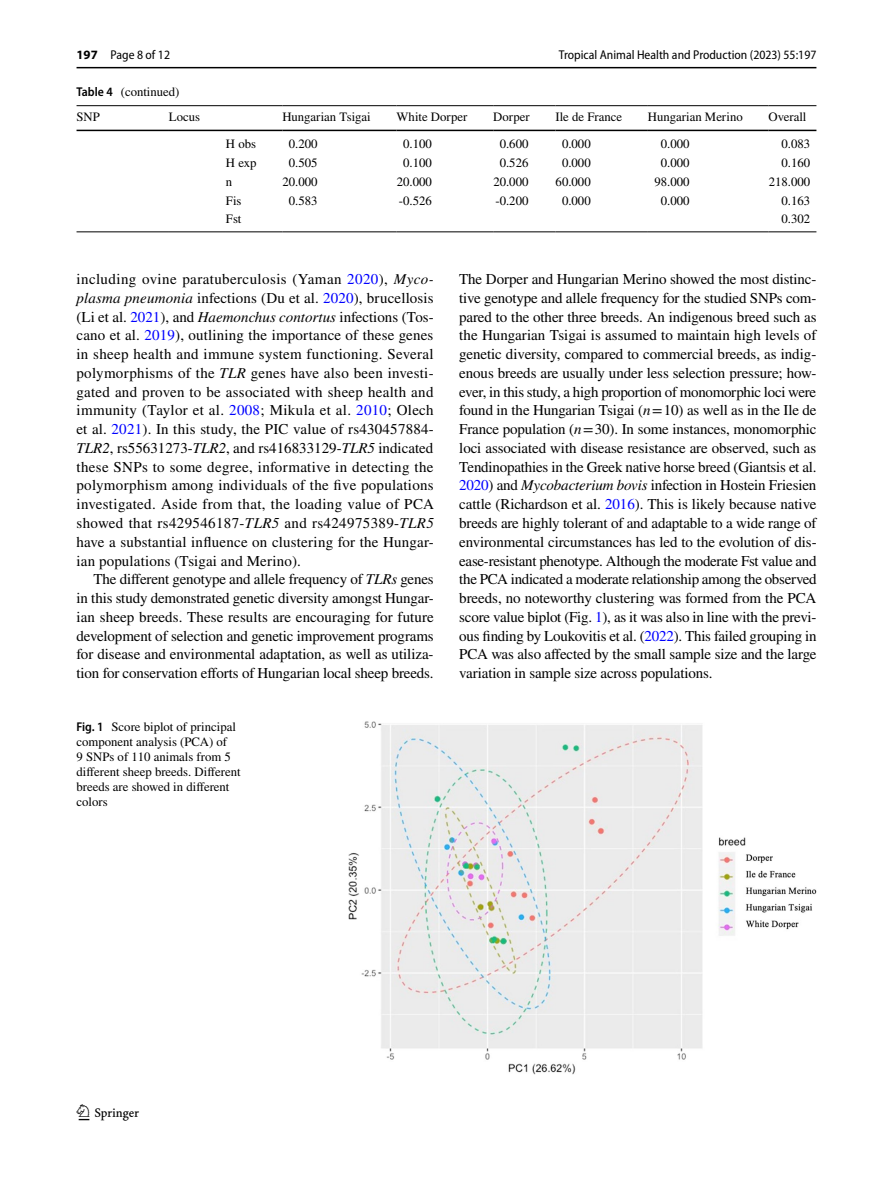
<style>
.page{position:relative;width:893px;height:1187px;background:#fff}
.page>*{position:absolute;margin:0;border:0;box-sizing:border-box;transform-origin:0 0}
.t1{font:22.5px "Springnew Regular 2";color:#000}
.t2{font:15px/18.8px "STIX";letter-spacing:-.01em;color:#000;text-align:justify}
.t3{font:12.75px/15px "STIX";color:#000}
.t4{font:semi-condensed 12.75px "Myriad Pro";color:#000}
.s1{font-weight:700;font-stretch:normal}
.s2{font-family:"Myriad Pro";font-weight:600;font-stretch:semi-condensed}
.s3{color:#00f}
.s4{font-style:italic}
</style>
<div class="page">
<hr style="left:77px;top:67px;width:739px;height:1px;background:#000">
<hr style="left:77px;top:105px;width:92px;height:1px;background:#000">
<hr style="left:77px;top:130px;width:92px;height:1px;background:#000">
<hr style="left:169px;top:105px;width:57px;height:1px;background:#000">
<hr style="left:169px;top:130px;width:57px;height:1px;background:#000">
<hr style="left:226px;top:105px;width:56px;height:1px;background:#000">
<hr style="left:226px;top:130px;width:56px;height:1px;background:#000">
<hr style="left:282px;top:105px;width:115px;height:1px;background:#000">
<hr style="left:282px;top:130px;width:115px;height:1px;background:#000">
<hr style="left:397px;top:105px;width:96px;height:1px;background:#000">
<hr style="left:397px;top:130px;width:96px;height:1px;background:#000">
<hr style="left:493px;top:105px;width:62px;height:1px;background:#000">
<hr style="left:493px;top:130px;width:62px;height:1px;background:#000">
<hr style="left:555px;top:105px;width:93px;height:1px;background:#000">
<hr style="left:555px;top:130px;width:93px;height:1px;background:#000">
<hr style="left:648px;top:105px;width:121px;height:1px;background:#000">
<hr style="left:648px;top:130px;width:121px;height:1px;background:#000">
<hr style="left:769px;top:105px;width:47px;height:1px;background:#000">
<hr style="left:769px;top:130px;width:47px;height:1px;background:#000">
<hr style="left:77px;top:231px;width:92px;height:1px;background:#000">
<hr style="left:169px;top:231px;width:57px;height:1px;background:#000">
<hr style="left:226px;top:231px;width:56px;height:1px;background:#000">
<hr style="left:282px;top:231px;width:115px;height:1px;background:#000">
<hr style="left:397px;top:231px;width:96px;height:1px;background:#000">
<hr style="left:493px;top:231px;width:62px;height:1px;background:#000">
<hr style="left:555px;top:231px;width:93px;height:1px;background:#000">
<hr style="left:648px;top:231px;width:121px;height:1px;background:#000">
<hr style="left:769px;top:231px;width:47px;height:1px;background:#000">
<img style="left:349px;top:721px;width:467px;height:352px">
<p class="t4" style="left:77px;top:48px;width:95px"><span class="s1">197</span> Page 8 of 12</p>
<p class="t4" style="left:559px;top:48px;width:259px">Tropical Animal Health and Production (2023) 55:197</p>
<p class="t3" style="left:77px;top:81px;width:105px;line-height:24.5px"><span class="s2">Table 4</span> (continued)<br>SNP</p>
<p class="t3" style="left:169px;top:110px;width:33px">Locus</p>
<p class="t3" style="left:282px;top:110px;width:90px">Hungarian Tsigai</p>
<p class="t3" style="left:397px;top:110px;width:72px">White Dorper</p>
<p class="t3" style="left:493px;top:110px;width:38px">Dorper</p>
<p class="t3" style="left:555px;top:110px;width:68px">Ile de France</p>
<p class="t3" style="left:648px;top:110px;width:96px">Hungarian Merino</p>
<p class="t3" style="left:769px;top:110px;width:39px">Overall</p>
<p class="t3" style="left:226px;top:137px;width:32px">H obs</p>
<p class="t3" style="left:289px;top:137px;width:30px">0.200</p>
<p class="t3" style="left:403px;top:137px;width:30px">0.100</p>
<p class="t3" style="left:500px;top:137px;width:30px">0.600</p>
<p class="t3" style="left:562px;top:137px;width:30px">0.000</p>
<p class="t3" style="left:661px;top:137px;width:30px">0.000</p>
<p class="t3" style="left:782px;top:137px;width:30px">0.083</p>
<p class="t3" style="left:226px;top:156px;width:32px">H exp</p>
<p class="t3" style="left:289px;top:156px;width:30px">0.505</p>
<p class="t3" style="left:403px;top:156px;width:30px">0.100</p>
<p class="t3" style="left:500px;top:156px;width:30px">0.526</p>
<p class="t3" style="left:562px;top:156px;width:30px">0.000</p>
<p class="t3" style="left:661px;top:156px;width:30px">0.000</p>
<p class="t3" style="left:782px;top:156px;width:30px">0.160</p>
<p class="t3" style="left:226px;top:175px;width:8px">n</p>
<p class="t3" style="left:282px;top:175px;width:37px">20.000</p>
<p class="t3" style="left:397px;top:175px;width:37px">20.000</p>
<p class="t3" style="left:493px;top:175px;width:37px">20.000</p>
<p class="t3" style="left:556px;top:175px;width:37px">60.000</p>
<p class="t3" style="left:654px;top:175px;width:37px">98.000</p>
<p class="t3" style="left:769px;top:175px;width:43px">218.000</p>
<p class="t3" style="left:226px;top:193px;width:17px">Fis</p>
<p class="t3" style="left:289px;top:193px;width:30px">0.583</p>
<p class="t3" style="left:399px;top:193px;width:34px">-0.526</p>
<p class="t3" style="left:495px;top:193px;width:34px">-0.200</p>
<p class="t3" style="left:562px;top:193px;width:30px">0.000</p>
<p class="t3" style="left:661px;top:193px;width:30px">0.000</p>
<p class="t3" style="left:782px;top:193px;width:30px">0.163</p>
<p class="t3" style="left:226px;top:212px;width:17px">Fst</p>
<p class="t3" style="left:782px;top:212px;width:30px">0.302</p>
<p class="t2" style="left:77px;top:271px;width:359px">including ovine paratuberculosis (Yaman <span class="s3">2020</span>), <span class="s4">Myco&shy;plasma pneumonia</span> infections (Du et al. <span class="s3">2020</span>), brucellosis (Li et al. <span class="s3">2021</span>), and <span class="s4">Haemonchus contortus</span> infections (Tos&shy;cano et al. <span class="s3">2019</span>), outlining the importance of these genes in sheep health and immune system functioning. Several polymorphisms of the <span class="s4">TLR</span> genes have also been investi&shy;gated and proven to be associated with sheep health and immunity (Taylor et al. <span class="s3">2008</span>; Mikula et al. <span class="s3">2010</span>; Olech et al. <span class="s3">2021</span>). In this study, the PIC value of rs430457884- <span class="s4">TLR2</span>, rs55631273-<span class="s4">TLR2</span>, and rs416833129-<span class="s4">TLR5</span> indicated these SNPs to some degree, informative in detecting the polymorphism among individuals of the five populations investigated. Aside from that, the loading value of PCA showed that rs429546187-<span class="s4">TLR5</span> and rs424975389-<span class="s4">TLR5 </span>have a substantial influence on clustering for the Hungar&shy;ian populations (Tsigai and Merino).</p>
<p class="t2" style="left:77px;top:571px;width:359px;text-indent:17px">The different genotype and allele frequency of <span class="s4">TLRs</span> genes in this study demonstrated genetic diversity amongst Hungar&shy;ian sheep breeds. These results are encouraging for future development of selection and genetic improvement programs for disease and environmental adaptation, as well as utiliza&shy;tion for conservation efforts of Hungarian local sheep breeds.</p>
<p class="t3" style="left:77px;top:719px;width:166px"><span class="s2">Fig. 1</span> Score biplot of principal component analysis (PCA) of<br>9 SNPs of 110 animals from 5 different sheep breeds. Different breeds are showed in different colors</p>
<p class="t2" style="left:459px;top:271px;width:359px">The Dorper and Hungarian Merino showed the most distinc&shy;tive genotype and allele frequency for the studied SNPs com&shy;pared to the other three breeds. An indigenous breed such as the Hungarian Tsigai is assumed to maintain high levels of genetic diversity, compared to commercial breeds, as indig&shy;enous breeds are usually under less selection pressure; how&shy;ever, in this study, a high proportion of monomorphic loci were found in the Hungarian Tsigai (<span class="s4">n</span>=10) as well as in the Ile de France population (<span class="s4">n</span>=30). In some instances, monomorphic loci associated with disease resistance are observed, such as Tendinopathies in the Greek native horse breed (Giantsis et al.<br><span class="s3">2020</span>) and <span class="s4">Mycobacterium bovis</span> infection in Hostein Friesien cattle (Richardson et al. <span class="s3">2016</span>). This is likely because native breeds are highly tolerant of and adaptable to a wide range of environmental circumstances has led to the evolution of dis&shy;ease-resistant phenotype. Although the moderate Fst value and the PCA indicated a moderate relationship among the observed breeds, no noteworthy clustering was formed from the PCA score value biplot (Fig. <span class="s3">1</span>), as it was also in line with the previ&shy;ous finding by Loukovitis et al. (<span class="s3">2022</span>). This failed grouping in PCA was also affected by the small sample size and the large variation in sample size across populations.</p>
<h1 class="t1" style="left:79px;top:1104px;width:62px">1 3</h1>
</div>
